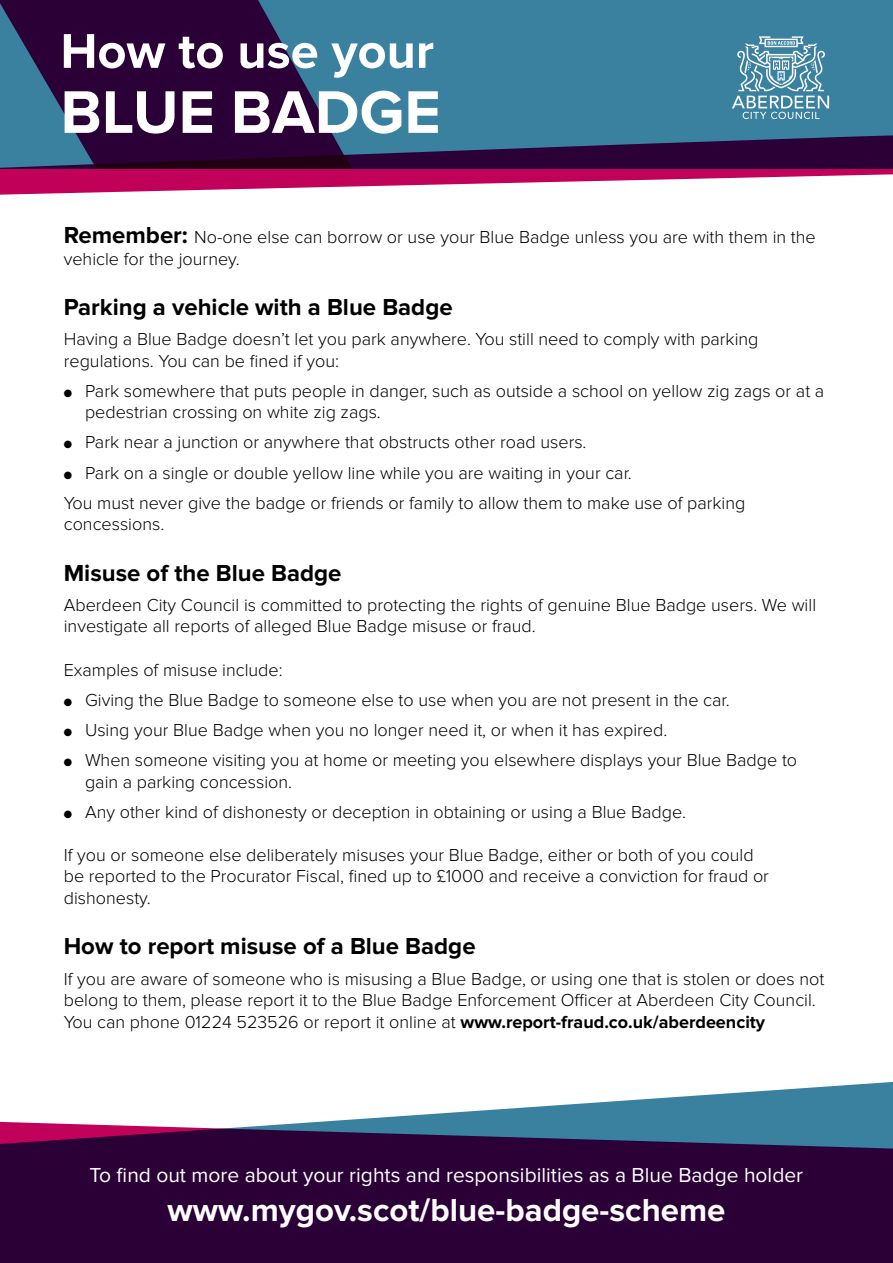
<style>
.page{position:relative;width:893px;height:1263px;background:#fff}
.page>*{position:absolute;margin:0;border:0;box-sizing:border-box;transform-origin:0 0}
.t1{font:700 62.25px "Proxima Nova";color:#fff}
.t2{font:700 50.55px "Proxima Nova";color:#fff}
.t3{font:700 33px "Proxima Nova";color:#fff}
.t4{font:700 24px "Proxima Nova";color:#000}
.t5{font:21px "Proxima Nova";color:#fff}
.t6{font:300 18px/21.6px "Proxima Nova";color:#000}
.s1{font-weight:700;font-size:24px}
.s2{font-weight:700}
</style>
<div class="page">
<svg style="left:332px;top:1082px;width:561px;height:39px"></svg>
<svg style="left:0;top:1121px;width:893px;height:142px;background:#310e43"></svg>
<div style="left:379px;top:0;width:514px;height:133px;background:#3a81a0"></div>
<svg style="left:0;top:0;width:379px;height:133px;background:#2f2958"></svg>
<svg style="left:732px;top:36px;width:97px;height:83px;background:#6ba0b7"></svg>
<svg style="left:0;top:133px;width:893px;height:62px"></svg>
<h2 class="t2" style="left:61px;top:22px;width:375px">How to use your</h2>
<h1 class="t1" style="left:61px;top:76px;width:382px">BLUE BADGE</h1>
<p class="t6" style="left:64px;top:226px;width:753px"><span class="s1">Remember:</span> No-one else can borrow or use your Blue Badge unless you are with them in the vehicle for the journey.</p>
<h3 class="t4" style="left:64px;top:293px;width:390px">Parking a vehicle with a Blue Badge</h3>
<p class="t6" style="left:64px;top:328px;width:696px">Having a Blue Badge doesn’t let you park anywhere. You still need to comply with parking regulations. You can be fined if you:</p>
<p class="t6" style="left:85px;top:380px;width:741px;text-indent:-21px">● Park somewhere that puts people in danger, such as outside a school on yellow zig zags or at a pedestrian crossing on white zig zags.</p>
<p class="t6" style="left:64px;top:432px;width:524px">● Park near a junction or anywhere that obstructs other road users.</p>
<p class="t6" style="left:64px;top:458px;width:683px;line-height:30.2px">● Park on a single or double yellow line while you are waiting in your car.<br>You must never give the badge or friends or family to allow them to make use of parking</p>
<p class="t6" style="left:64px;top:514px;width:102px">concessions.</p>
<h3 class="t4" style="left:64px;top:559px;width:279px">Misuse of the Blue Badge</h3>
<p class="t6" style="left:64px;top:594px;width:754px">Aberdeen City Council is committed to protecting the rights of genuine Blue Badge users. We will investigate all reports of alleged Blue Badge misuse or fraud.</p>
<p class="t6" style="left:64px;top:659px;width:220px">Examples of misuse include:</p>
<p class="t6" style="left:64px;top:689px;width:667px">● Giving the Blue Badge to someone else to use when you are not present in the car.</p>
<p class="t6" style="left:64px;top:719px;width:605px">● Using your Blue Badge when you no longer need it, or when it has expired.</p>
<p class="t6" style="left:85px;top:749px;width:714px;text-indent:-21px">● When someone visiting you at home or meeting you elsewhere displays your Blue Badge to gain a parking concession.</p>
<p class="t6" style="left:64px;top:801px;width:624px">● Any other kind of dishonesty or deception in obtaining or using a Blue Badge.</p>
<p class="t6" style="left:64px;top:844px;width:707px">If you or someone else deliberately misuses your Blue Badge, either or both of you could be reported to the Procurator Fiscal, fined up to £1000 and receive a conviction for fraud or dishonesty.</p>
<h3 class="t4" style="left:64px;top:933px;width:413px">How to report misuse of a Blue Badge</h3>
<p class="t6" style="left:64px;top:968px;width:762px">If you are aware of someone who is misusing a Blue Badge, or using one that is stolen or does not belong to them, please report it to the Blue Badge Enforcement Officer at Aberdeen City Council.<br>You can phone 01224 523526 or report it online at <span class="s2">www.report-fraud.co.uk/aberdeencity</span></p>
<p class="t5" style="left:90px;top:1163px;width:715px">To find out more about your rights and responsibilities as a Blue Badge holder</p>
<h3 class="t3" style="left:167px;top:1191px;width:560px">www.mygov.scot/blue-badge-scheme</h3>
</div>
